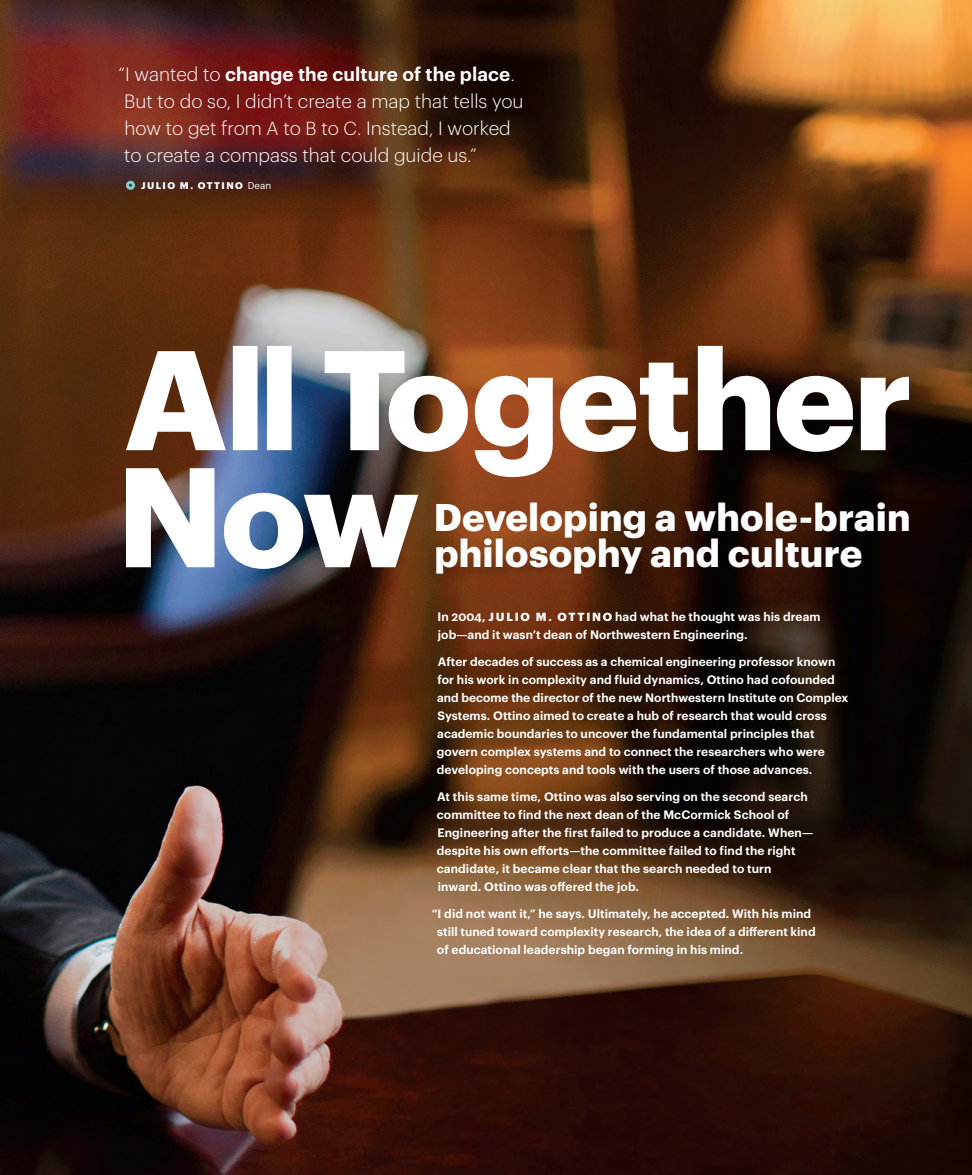
<style>
.page{position:relative;width:972px;height:1175px;background:#fff}
.page>*{position:absolute;margin:0;border:0;box-sizing:border-box;transform-origin:0 0}
.t1{font:700 37.8px/36px "Graphik";letter-spacing:.005em;color:#fff}
.t2{font:300 18.9px "Graphik";color:#fff}
.t3{font:600 18.9px "Graphik";letter-spacing:.005em;color:#fff}
.body_text{font:600 12px/18px "Graphik";letter-spacing:.005em;color:#fff}
.body_text-2{font:600 11.85px "Graphik";letter-spacing:.005em;color:#fff}
.t4{font:700 9.45px "Graphik";letter-spacing:.155em;color:#fff}
.s1{font-weight:300}
.s2{font-size:18.45px}
.s3{font-weight:400;font-size:9.75px}
.s4{font-weight:700;font-size:11.55px}
</style>
<div class="page">
<img style="left:0;top:0;width:972px;height:1174px">
<svg style="left:126px;top:346px;width:166px;height:104px"></svg>
<svg style="left:126px;top:468px;width:292px;height:101px"></svg>
<svg style="left:325px;top:346px;width:584px;height:131px"></svg>
<div style="left:126px;top:181px;width:9px;height:9px;border:3px solid #7fcecd;border-radius:50%"></div>
<p class="t3" style="left:118px;top:60px;width:398px"><span class="s1">“I wanted to</span> change the culture of the place<span class="s1">.</span></p>
<p class="t2" style="left:124px;top:87px;width:401px">But to do so, I didn’t create a map that tells you</p>
<p class="t2" style="left:124px;top:114px;width:388px">how to get from <span class="s2">A</span> to <span class="s2">B</span> to <span class="s2">C</span>. Instead, I worked</p>
<p class="t2" style="left:124px;top:141px;width:354px">to create a compass that could guide us.”</p>
<p class="t4" style="left:141px;top:178px;width:132px">JULIO M. OTTINO <span class="s3">Dean</span></p>
<p class="t1" style="left:434px;top:496px;width:479px">Developing a whole-brain philosophy and culture</p>
<p class="body_text" style="left:438px;top:607px;width:385px">In 2004, <span class="s4">JULIO M. OTTIN O</span> had what he thought was his dream job—and it wasn’t dean of Northwestern Engineering.</p>
<p class="body_text-2" style="left:438px;top:653px;width:399px">After decades of success as a chemical engineering professor known</p>
<p class="body_text" style="left:438px;top:670px;width:399px">for his work in complexity and fluid dynamics, Ottino had cofounded</p>
<p class="body_text-2" style="left:437px;top:689px;width:413px">and become the director of the new Northwestern Institute on Complex</p>
<p class="body_text" style="left:437px;top:706px;width:391px">Systems. Ottino aimed to create a hub of research that would cross academic boundaries to uncover the fundamental principles that govern complex systems and to connect the researchers who were developing concepts and tools with the users of those advances.</p>
<p class="body_text" style="left:437px;top:787px;width:378px">At this same time, Ottino was also serving on the second search committee to find the next dean of the McCormick School of Engineering after the first failed to produce a candidate. When— despite his own efforts—the committee failed to find the right candidate, it became clear that the search needed to turn inward. Ottino was offered the job.</p>
<p class="body_text" style="left:432px;top:904px;width:381px">“I did not want it,” he says. Ultimately, he accepted. With his mind</p>
<p class="body_text-2" style="left:437px;top:923px;width:380px">still tuned toward complexity research, the idea of a different kind</p>
<p class="body_text" style="left:437px;top:940px;width:308px">of educational leadership began forming in his mind.</p>
</div>
